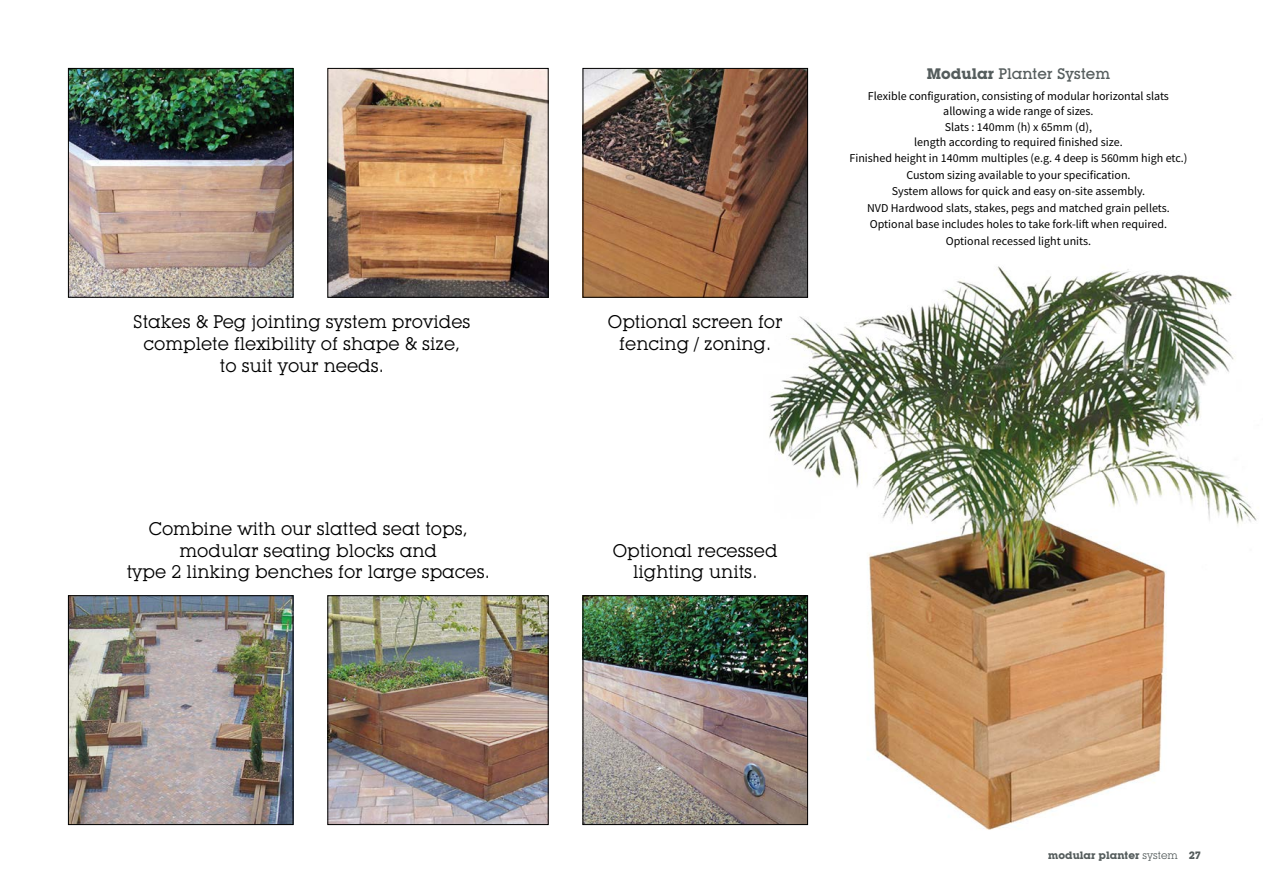
<style>
.page{position:relative;width:1263px;height:893px;background:#fff}
.page>*{position:absolute;margin:0;border:0;box-sizing:border-box;transform-origin:0 0}
.t1{font:18px/21.6px "Lubalin Graph IT Cby BT";color:#000;text-align:center}
.t2{font:500 15px "Lubalin Graph IT Cby BT";color:#555d5d}
.t3{font:12px/16.5px "Source Sans Pro";color:#000;text-align:center}
.t4{font:700 10.5px "Lubalin Graph IT Cby BT";color:#555d5d}
.s1{font-weight:700}
.s2{font-weight:400}
</style>
<div class="page">
<img style="left:763px;top:255px;width:494px;height:575px">
<img style="left:70px;top:70px;width:221px;height:226px">
<div style="left:68px;top:68px;width:225px;height:230px;border:1px solid #000"></div>
<img style="left:329px;top:70px;width:218px;height:226px">
<div style="left:327px;top:68px;width:222px;height:230px;border:1px solid #000"></div>
<img style="left:585px;top:70px;width:221px;height:226px">
<div style="left:583px;top:68px;width:225px;height:230px;border:1px solid #000"></div>
<img style="left:70px;top:597px;width:221px;height:226px">
<div style="left:68px;top:595px;width:225px;height:230px;border:1px solid #000"></div>
<img style="left:329px;top:597px;width:218px;height:226px">
<div style="left:327px;top:595px;width:222px;height:230px;border:1px solid #000"></div>
<img style="left:585px;top:597px;width:221px;height:226px">
<div style="left:583px;top:595px;width:225px;height:230px;border:1px solid #000"></div>
<div style="left:842px;top:68px;width:353px;height:195px;background:#fff"></div>
<h1 class="t1" style="left:133px;top:311px;width:339px">Stakes &amp; Peg jointing system provides complete flexibility of shape &amp; size, to suit your needs.</h1>
<h1 class="t1" style="left:608px;top:311px;width:176px">Optional screen for fencing / zoning.</h1>
<h1 class="t1" style="left:127px;top:518px;width:365px">Combine with our slatted seat tops, modular seating blocks and<br>type 2 linking benches for large spaces.</h1>
<h1 class="t1" style="left:613px;top:539px;width:166px">Optional recessed lighting units.</h1>
<p class="t2" style="left:927px;top:65px;width:185px"><span class="s1">Modular</span> Planter System</p>
<p class="t3" style="left:868px;top:89px;width:302px;line-height:14.4px">Flexible configuration, consisting of modular horizontal slats allowing a wide range of sizes.</p>
<p class="t3" style="left:914px;top:120px;width:210px;line-height:14.4px">Slats : 140mm (h) x 65mm (d),<br>length according to required finished size.</p>
<p class="t3" style="left:849px;top:150px;width:340px">Finished height in 140mm multiples (e.g. 4 deep is 560mm high etc.)<br>Custom sizing available to your specification.<br>System allows for quick and easy on-site assembly.<br>NVD Hardwood slats, stakes, pegs and matched grain pellets.<br>Optional base includes holes to take fork-lift when required.<br>Optional recessed light units.</p>
<p class="t4" style="left:1048px;top:849px;width:154px">modular planter <span class="s2">system</span> 27</p>
</div>
